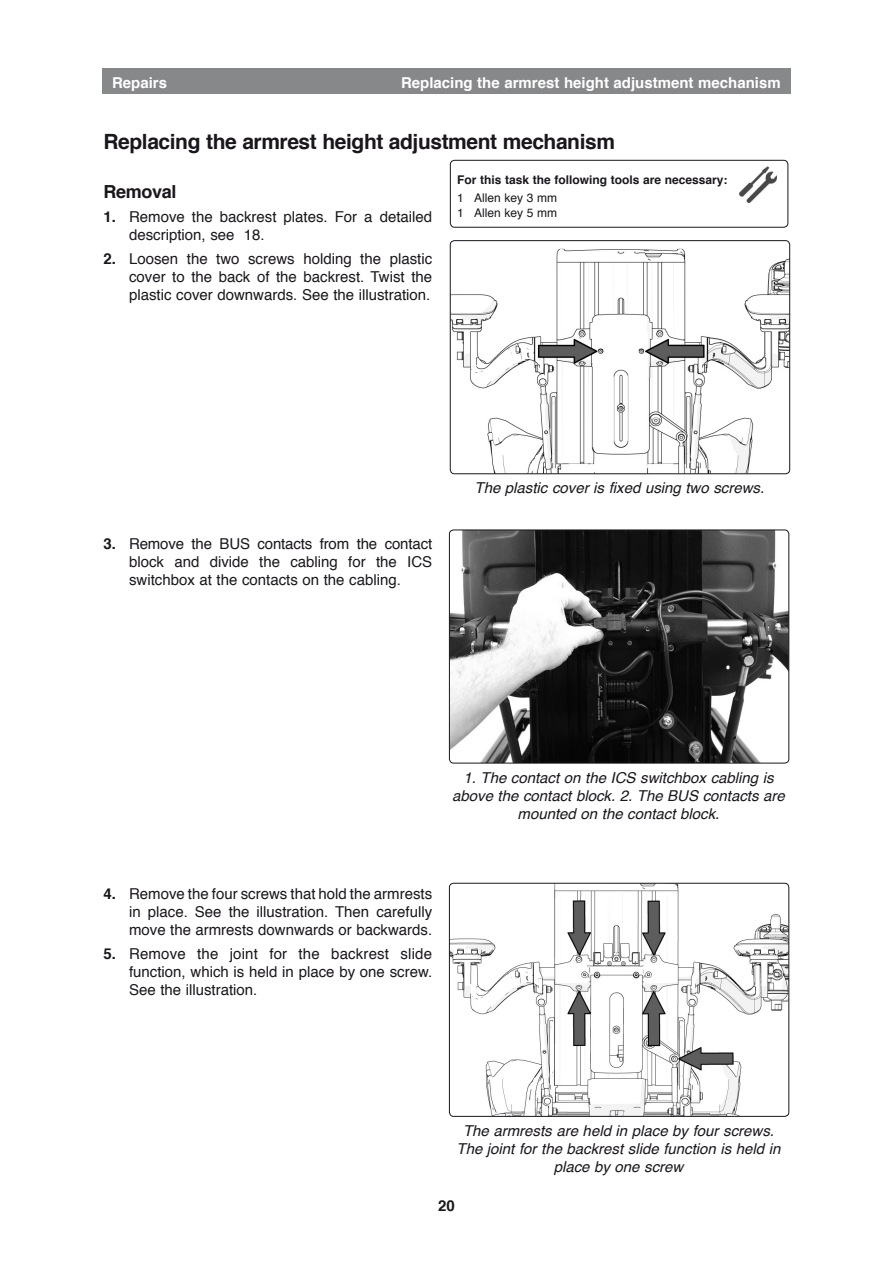
<style>
.page{position:relative;width:893px;height:1263px;background:#fff}
.page>*{position:absolute;margin:0;border:0;box-sizing:border-box;transform-origin:0 0}
.t1{font:700 21px "Helvetica";letter-spacing:-.02em;color:#1a171c}
.t2{font:700 18px "Helvetica";letter-spacing:-.02em;color:#1a171c}
.t3{font:15px/18px "Helvetica";color:#1a171c;text-align:justify}
.t4{font:italic 15px/18px "Helvetica";color:#1a171c;text-align:center}
.t5{font:700 15px "Helvetica";color:#fff}
.t6{font:700 15px "Helvetica";color:#1a171c}
.t7{font:700 12px "Helvetica";color:#1a171c}
.t8{font:12px/14.4px "Helvetica";color:#1a171c}
.s1{font-weight:700}
</style>
<div class="page">
<div style="left:102px;top:68px;width:689px;height:26px;background:#87888a"></div>
<img style="left:450px;top:249px;width:340px;height:225px">
<div style="left:450px;top:240px;width:340px;height:234px;border:1px solid #1a171c;border-radius:4px"></div>
<img style="left:449px;top:530px;width:340px;height:233px">
<div style="left:449px;top:530px;width:340px;height:233px;border:1px solid #1a171c;border-radius:4px"></div>
<img style="left:449px;top:883px;width:340px;height:233px">
<div style="left:449px;top:883px;width:340px;height:234px;border:1px solid #1a171c;border-radius:4px"></div>
<div style="left:450px;top:160px;width:338px;height:68px;border:1px solid #1a171c;border-radius:4px"></div>
<img style="left:740px;top:167px;width:37px;height:35px">
<p class="t5" style="left:112px;top:71px;width:57px">Repairs</p>
<p class="t5" style="left:401px;top:71px;width:381px">Replacing the armrest height adjustment mechanism</p>
<h1 class="t1" style="left:104px;top:125px;width:513px">Replacing the armrest height adjustment mechanism</h1>
<p class="t2" style="left:104px;top:177px;width:74px">Removal</p>
<p class="t3" style="left:129px;top:208px;width:305px;text-indent:-26px"><span class="s1">1.</span> Remove the backrest plates. For a detailed description, see 18.</p>
<p class="t3" style="left:129px;top:250px;width:305px;text-indent:-26px"><span class="s1">2.</span> Loosen the two screws holding the plastic cover to the back of the backrest. Twist the plastic cover downwards. See the illustration.</p>
<p class="t7" style="left:457px;top:170px;width:272px">For this task the following tools are necessary:</p>
<p class="t8" style="left:457px;top:191px;width:102px">1 Allen key 3 mm<br>1 Allen key 5 mm</p>
<p class="t3" style="left:129px;top:535px;width:305px;text-indent:-26px"><span class="s1">3.</span> Remove the BUS contacts from the contact block and divide the cabling for the ICS switchbox at the contacts on the cabling.</p>
<p class="t4" style="left:474px;top:479px;width:291px">The plastic cover is fixed using two screws.</p>
<p class="t4" style="left:452px;top:769px;width:334px">1. The contact on the ICS switchbox cabling is above the contact block. 2. The BUS contacts are mounted on the contact block.</p>
<p class="t3" style="left:129px;top:885px;width:305px;text-indent:-26px"><span class="s1">4.</span> Remove the four screws that hold the armrests in place. See the illustration. Then carefully move the armrests downwards or backwards.</p>
<p class="t3" style="left:129px;top:945px;width:305px;text-indent:-26px"><span class="s1">5.</span> Remove the joint for the backrest slide function, which is held in place by one screw.<br>See the illustration.</p>
<p class="t4" style="left:457px;top:1122px;width:325px">The armrests are held in place by four screws.<br>The joint for the backrest slide function is held in place by one screw</p>
<p class="t6" style="left:438px;top:1193px;width:18px">20</p>
</div>
